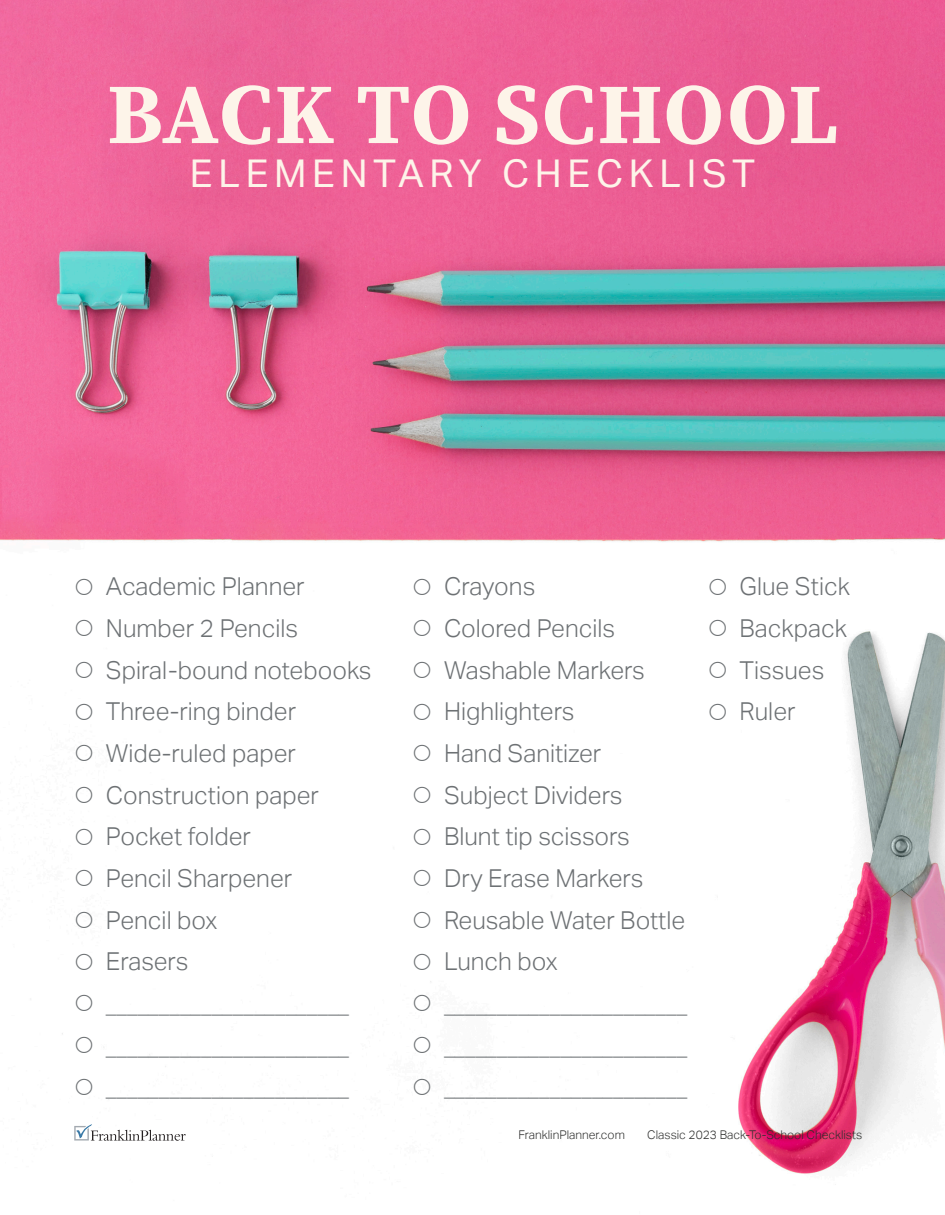
<style>
.page{position:relative;width:945px;height:1215px;background:#fff}
.page>*{position:absolute;margin:0;border:0;box-sizing:border-box;transform-origin:0 0}
.Section{font:700 85.5px "Source Serif Pro";letter-spacing:.01em;color:#fdf4e9}
.Section-2{font:38.25px "Aktiv Grotesk";letter-spacing:.15em;color:#fdf4e9}
.t1{font:300 24.75px "Aktiv Grotesk";color:#6d7174}
.t2{font:300 21.15px "Aktiv Grotesk";color:#6d7174}
.t3{font:300 12px "Aktiv Grotesk";color:#2e2f2e}
</style>
<div class="page">
<img style="left:0;top:0;width:945px;height:1174px">
<svg style="left:74px;top:1124px;width:112px;height:17px"></svg>
<svg style="left:76px;top:578px;width:16px;height:17px"></svg>
<svg style="left:76px;top:620px;width:16px;height:16px"></svg>
<svg style="left:76px;top:661px;width:16px;height:17px"></svg>
<svg style="left:76px;top:703px;width:16px;height:17px"></svg>
<svg style="left:76px;top:745px;width:16px;height:16px"></svg>
<svg style="left:76px;top:786px;width:16px;height:17px"></svg>
<svg style="left:76px;top:828px;width:16px;height:17px"></svg>
<svg style="left:76px;top:870px;width:16px;height:16px"></svg>
<svg style="left:76px;top:911px;width:16px;height:17px"></svg>
<svg style="left:76px;top:953px;width:16px;height:17px"></svg>
<svg style="left:76px;top:995px;width:16px;height:16px"></svg>
<svg style="left:76px;top:1036px;width:16px;height:17px"></svg>
<svg style="left:76px;top:1078px;width:16px;height:17px"></svg>
<svg style="left:414px;top:578px;width:16px;height:17px"></svg>
<svg style="left:414px;top:620px;width:16px;height:16px"></svg>
<svg style="left:414px;top:661px;width:16px;height:17px"></svg>
<svg style="left:414px;top:703px;width:16px;height:17px"></svg>
<svg style="left:414px;top:745px;width:16px;height:16px"></svg>
<svg style="left:414px;top:786px;width:16px;height:17px"></svg>
<svg style="left:414px;top:828px;width:16px;height:17px"></svg>
<svg style="left:414px;top:870px;width:16px;height:16px"></svg>
<svg style="left:414px;top:911px;width:16px;height:17px"></svg>
<svg style="left:414px;top:953px;width:16px;height:17px"></svg>
<svg style="left:414px;top:995px;width:16px;height:16px"></svg>
<svg style="left:414px;top:1036px;width:16px;height:17px"></svg>
<svg style="left:414px;top:1078px;width:16px;height:17px"></svg>
<svg style="left:710px;top:578px;width:16px;height:17px"></svg>
<svg style="left:710px;top:620px;width:16px;height:16px"></svg>
<svg style="left:710px;top:661px;width:16px;height:17px"></svg>
<svg style="left:710px;top:703px;width:16px;height:17px"></svg>
<p class="Section" style="left:107px;top:55px;width:732px">BACK TO SCHOOL</p>
<p class="Section-2" style="left:190px;top:152px;width:567px">ELEMENTARY CHECKLIST</p>
<p class="t1" style="left:106px;top:572px;width:200px">Academic Planner</p>
<p class="t1" style="left:106px;top:614px;width:194px">Number 2 Pencils</p>
<p class="t1" style="left:106px;top:656px;width:267px">Spiral-bound notebooks</p>
<p class="t1" style="left:106px;top:697px;width:192px">Three-ring binder</p>
<p class="t1" style="left:106px;top:739px;width:191px">Wide-ruled paper</p>
<p class="t1" style="left:106px;top:781px;width:214px">Construction paper</p>
<p class="t1" style="left:106px;top:822px;width:146px">Pocket folder</p>
<p class="t1" style="left:106px;top:864px;width:188px">Pencil Sharpener</p>
<p class="t1" style="left:106px;top:906px;width:113px">Pencil box</p>
<p class="t1" style="left:106px;top:947px;width:84px">Erasers</p>
<p class="t1" style="left:444px;top:572px;width:93px">Crayons</p>
<p class="t1" style="left:444px;top:614px;width:173px">Colored Pencils</p>
<p class="t1" style="left:444px;top:656px;width:202px">Washable Markers</p>
<p class="t1" style="left:444px;top:697px;width:132px">Highlighters</p>
<p class="t1" style="left:444px;top:739px;width:159px">Hand Sanitizer</p>
<p class="t1" style="left:444px;top:781px;width:180px">Subject Dividers</p>
<p class="t1" style="left:444px;top:822px;width:187px">Blunt tip scissors</p>
<p class="t1" style="left:444px;top:864px;width:201px">Dry Erase Markers</p>
<p class="t1" style="left:444px;top:906px;width:243px">Reusable Water Bottle</p>
<p class="t1" style="left:444px;top:947px;width:115px">Lunch box</p>
<p class="t1" style="left:739px;top:572px;width:112px">Glue Stick</p>
<p class="t1" style="left:739px;top:614px;width:109px">Backpack</p>
<p class="t1" style="left:739px;top:656px;width:86px">Tissues</p>
<p class="t1" style="left:739px;top:697px;width:57px">Ruler</p>
<p class="t2" style="left:106px;top:992px;width:245px">_______________________</p>
<p class="t2" style="left:444px;top:992px;width:245px">_______________________</p>
<p class="t2" style="left:106px;top:1034px;width:245px">_______________________</p>
<p class="t2" style="left:444px;top:1034px;width:245px">_______________________</p>
<p class="t2" style="left:106px;top:1076px;width:245px">_______________________</p>
<p class="t2" style="left:444px;top:1076px;width:245px">_______________________</p>
<p class="t3" style="left:519px;top:1127px;width:108px">FranklinPlanner.com</p>
<p class="t3" style="left:647px;top:1127px;width:216px">Classic 2023 Back-To-School Checklists</p>
</div>
